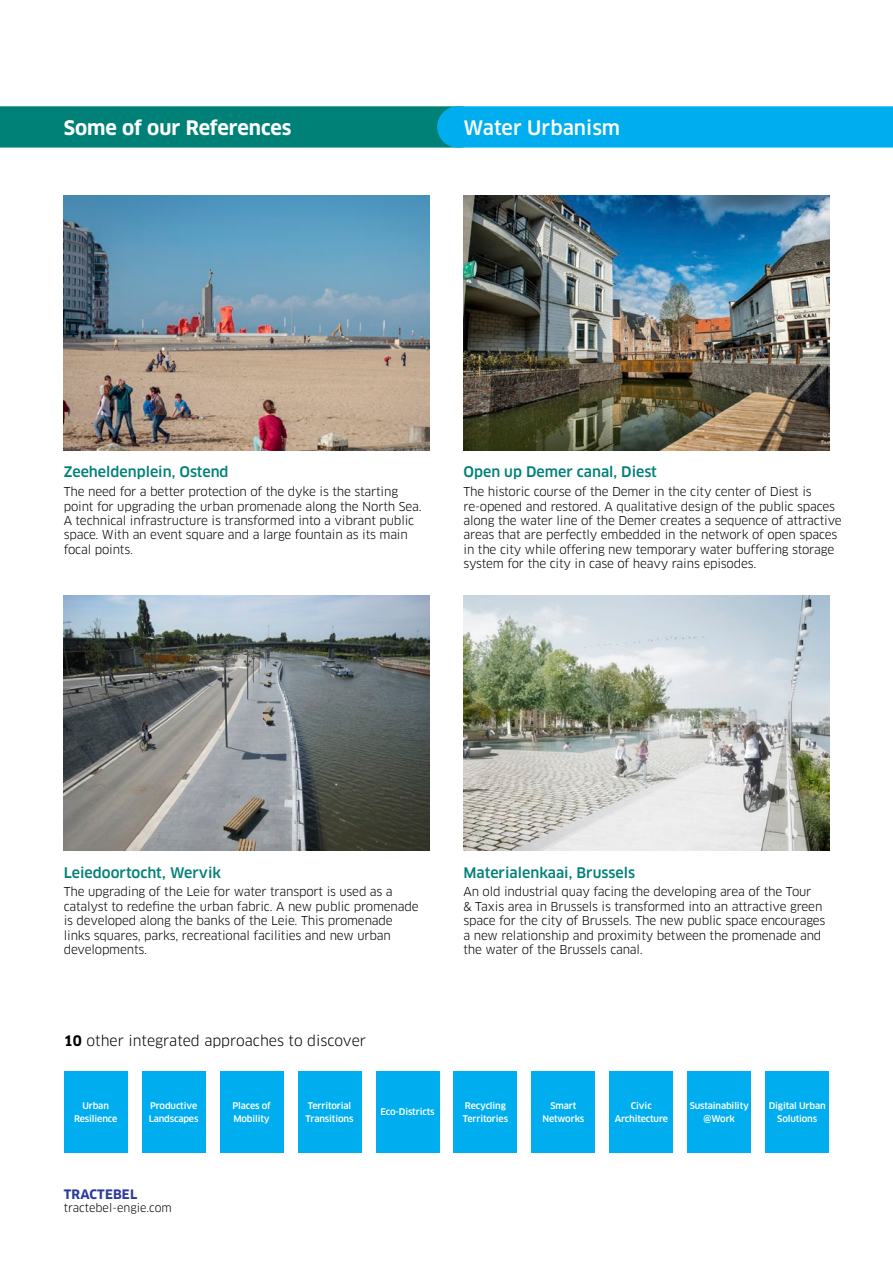
<style>
.page{position:relative;width:893px;height:1263px;background:#fff}
.page>*{position:absolute;margin:0;border:0;box-sizing:border-box;transform-origin:0 0}
.t1{font:700 19.5px "Clan Pro";color:#fff}
.t2{font:500 19.5px "Clan Pro";color:#fff}
.t3{font:500 14.25px "Clan Pro";color:#008177}
.t4{font:14.25px "Clan Pro";color:#000}
.t5{font:700 12.75px "Clan Pro";letter-spacing:.01em;color:#2c3b97}
.t6{font:12px/14.4px "Clan Pro";letter-spacing:-.015em;color:#000}
.t7{font:11.25px "Clan Pro";color:#000}
.t8{font:500 9px/13.2px "Clan Pro";letter-spacing:-.015em;color:#fff;text-align:center}
.s1{font-weight:700}
</style>
<div class="page">
<svg style="left:0;top:106px;width:893px;height:42px;background:#0499b4"></svg>
<img style="left:64px;top:195px;width:365px;height:255px">
<img style="left:64px;top:595px;width:365px;height:255px">
<img style="left:463px;top:195px;width:366px;height:255px">
<img style="left:463px;top:595px;width:366px;height:255px">
<div style="left:64px;top:1071px;width:64px;height:81px;background:#00aeef"></div>
<div style="left:376px;top:1071px;width:63px;height:81px;background:#00aeef"></div>
<div style="left:687px;top:1071px;width:64px;height:81px;background:#00aeef"></div>
<div style="left:454px;top:1071px;width:63px;height:81px;background:#00aeef"></div>
<div style="left:142px;top:1071px;width:64px;height:81px;background:#00aeef"></div>
<div style="left:609px;top:1071px;width:64px;height:81px;background:#00aeef"></div>
<div style="left:220px;top:1071px;width:63px;height:81px;background:#00aeef"></div>
<div style="left:531px;top:1071px;width:64px;height:81px;background:#00aeef"></div>
<div style="left:298px;top:1071px;width:63px;height:81px;background:#00aeef"></div>
<div style="left:765px;top:1071px;width:64px;height:81px;background:#00aeef"></div>
<h1 class="t1" style="left:64px;top:116px;width:229px">Some of our References</h1>
<h1 class="t2" style="left:463px;top:116px;width:158px">Water Urbanism</h1>
<p class="t3" style="left:64px;top:464px;width:166px">Zeeheldenplein, Ostend</p>
<p class="t6" style="left:64px;top:484px;width:359px">The need for a better protection of the dyke is the starting point for upgrading the urban promenade along the North Sea.<br>A technical infrastructure is transformed into a vibrant public space. With an event square and a large fountain as its main focal points.</p>
<p class="t3" style="left:463px;top:464px;width:195px">Open up Demer canal, Diest</p>
<p class="t6" style="left:463px;top:484px;width:380px">The historic course of the Demer in the city center of Diest is re-opened and restored. A qualitative design of the public spaces along the water line of the Demer creates a sequence of attractive areas that are perfectly embedded in the network of open spaces in the city while offering new temporary water buffering storage system for the city in case of heavy rains episodes.</p>
<p class="t3" style="left:64px;top:864px;width:159px">Leiedoortocht, Wervik</p>
<p class="t6" style="left:64px;top:885px;width:356px">The upgrading of the Leie for water transport is used as a catalyst to redefine the urban fabric. A new public promenade is developed along the banks of the Leie. This promenade links squares, parks, recreational facilities and new urban developments.</p>
<p class="t4" style="left:64px;top:1033px;width:304px"><span class="s1">10</span> other integrated approaches to discover</p>
<p class="t3" style="left:463px;top:864px;width:173px">Materialenkaai, Brussels</p>
<p class="t6" style="left:463px;top:885px;width:363px">An old industrial quay facing the developing area of the Tour<br>&amp; Taxis area in Brussels is transformed into an attractive green space for the city of Brussels. The new public space encourages a new relationship and proximity between the promenade and the water of the Brussels canal.</p>
<p class="t8" style="left:74px;top:1099px;width:45px">Urban<br>Resilience</p>
<p class="t8" style="left:149px;top:1099px;width:51px;text-align:left">Productive<br>Landscapes</p>
<p class="t8" style="left:232px;top:1099px;width:40px;text-align:left">Places of<br>Mobility</p>
<p class="t8" style="left:306px;top:1099px;width:49px;text-align:left">Territorial<br>Transitions</p>
<p class="t8" style="left:380px;top:1105px;width:56px">Eco-Districts</p>
<p class="t8" style="left:463px;top:1099px;width:47px;text-align:left">Recycling<br>Territories</p>
<p class="t8" style="left:615px;top:1099px;width:55px">Civic<br>Architecture</p>
<p class="t8" style="left:542px;top:1099px;width:43px">Smart<br>Networks</p>
<p class="t8" style="left:769px;top:1099px;width:59px">Digital Urban<br>Solutions</p>
<p class="t8" style="left:690px;top:1099px;width:61px">Sustainability @Work</p>
<p class="t5" style="left:64px;top:1187px;width:75px">TRACTEBEL</p>
<p class="t7" style="left:64px;top:1201px;width:110px">tractebel-engie.com</p>
</div>
